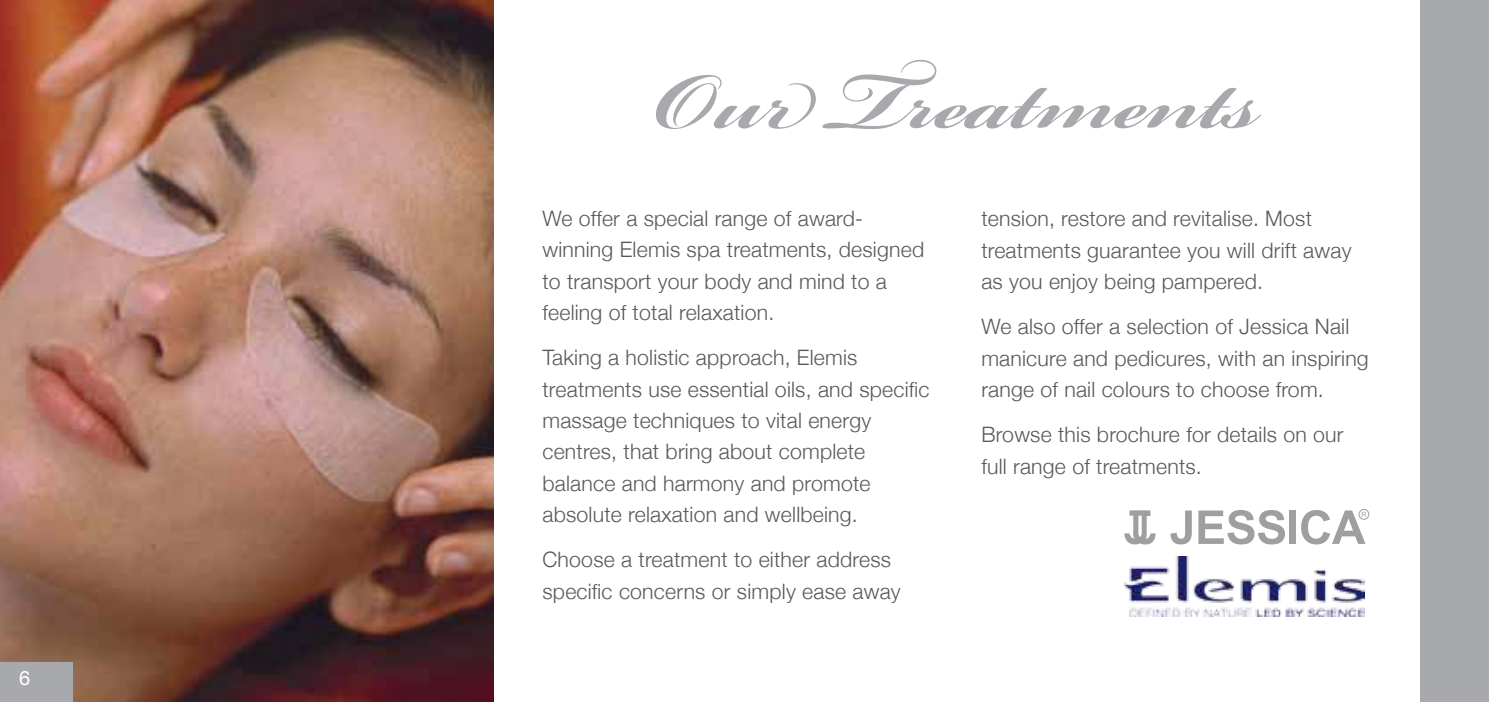
<style>
.page{position:relative;width:1489px;height:702px;background:#fff}
.page>*{position:absolute;margin:0;border:0;box-sizing:border-box;transform-origin:0 0}
.t1{font:700 124.5px "Bickham Script Pro";color:#a7a9ac}
.t2{font:300 21.25px/31.2px "Helvetica Neue";letter-spacing:.01em;color:#58595b}
.t3{font:20px "Helvetica Neue";color:#fff}
</style>
<div class="page">
<div style="left:1419px;top:0;width:69px;height:702px;background:#a7a9ac"></div>
<img style="left:0;top:0;width:493px;height:702px">
<div style="left:0;top:663px;width:73px;height:39px;background:#a7a9ac"></div>
<svg style="left:1170px;top:510px;width:21px;height:34px"></svg>
<svg style="left:1198px;top:510px;width:86px;height:34px"></svg>
<div style="left:1289px;top:510px;width:7px;height:34px;background:#9f9f9f"></div>
<svg style="left:1301px;top:510px;width:65px;height:34px"></svg>
<div style="left:1358px;top:509px;width:10px;height:10px;border:1px solid #9f9f9f;border-radius:50%"></div>
<svg style="left:1124px;top:510px;width:31px;height:34px"></svg>
<img style="left:1124px;top:557px;width:240px;height:59px">
<p class="t3" style="left:19px;top:670px;width:13px">6</p>
<h1 class="t1" style="left:654px;top:40px;width:606px">Our Treatments</h1>
<p class="t2" style="left:542px;top:205px;width:383px">We offer a special range of award&shy;winning Elemis spa treatments, designed to transport your body and mind to a feeling of total relaxation.</p>
<p class="t2" style="left:542px;top:344px;width:388px">Taking a holistic approach, Elemis treatments use essential oils, and speciic massage techniques to vital energy centres, that bring about complete balance and harmony and promote absolute relaxation and wellbeing.</p>
<p class="t2" style="left:542px;top:546px;width:360px">Choose a treatment to either address speciic concerns or simply ease away</p>
<p class="t2" style="left:981px;top:205px;width:372px">tension, restore and revitalise. Most treatments guarantee you will drift away as you enjoy being pampered.</p>
<p class="t2" style="left:981px;top:313px;width:389px">We also offer a selection of Jessica Nail manicure and pedicures, with an inspiring range of nail colours to choose from.</p>
<p class="t2" style="left:981px;top:421px;width:363px">Browse this brochure for details on our full range of treatments.</p>
</div>
